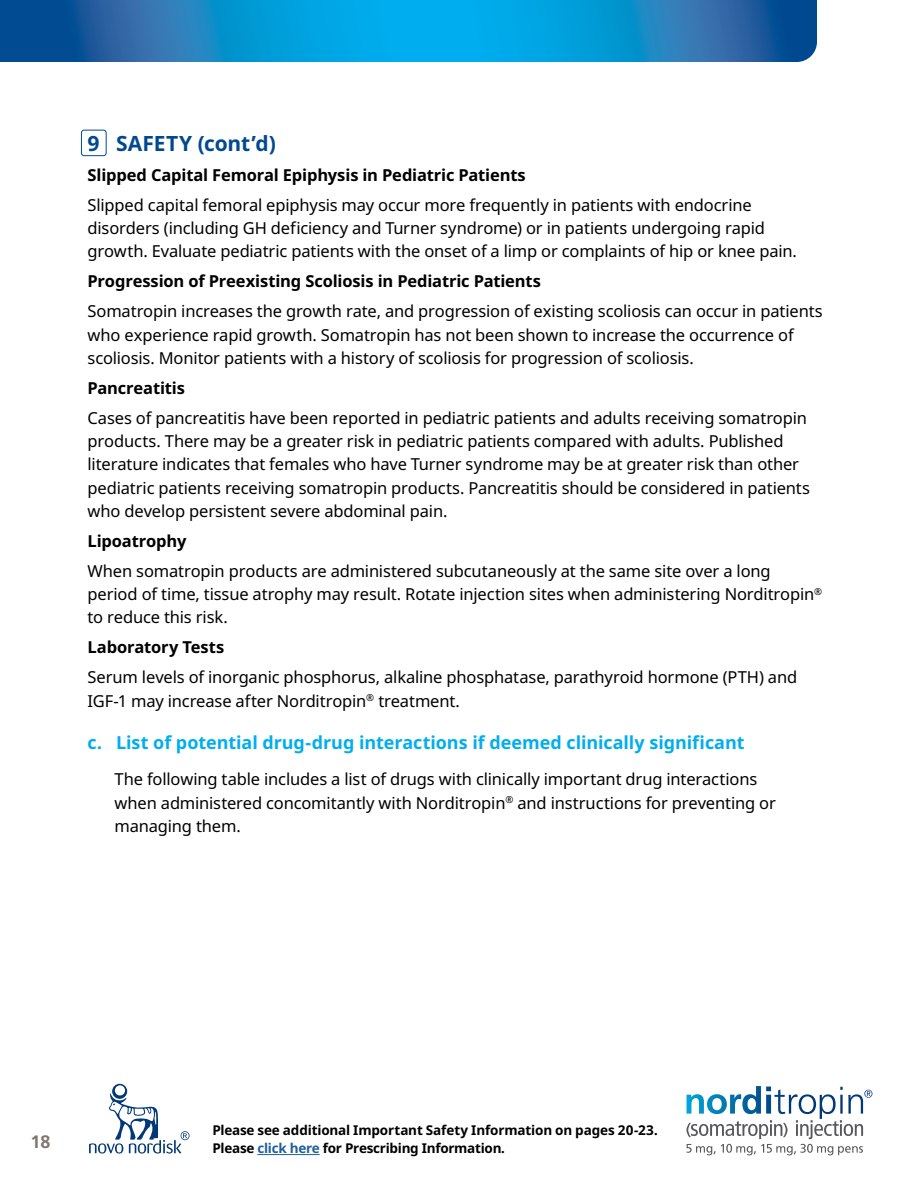
<style>
.page{position:relative;width:918px;height:1188px;background:#fff}
.page>*{position:absolute;margin:0;border:0;box-sizing:border-box;transform-origin:0 0}
.t1{font:700 21px "Apis";letter-spacing:.005em;color:#004990}
.t2{font:700 18px "Apis";letter-spacing:-.005em;color:#00aeef}
.t3{font:700 18px "Frutiger LT Std";color:#827770}
.t4{font:16.5px/23.2px "Apis";letter-spacing:-.01em;color:#000}
.t5{font:700 16.5px "Apis";letter-spacing:-.01em;color:#000}
.t6{font:700 13.5px/18px "Apis";letter-spacing:-.015em;color:#000}
.s1{color:#215e9e}
</style>
<div class="page">
<svg style="left:686px;top:1086px;width:186px;height:69px"></svg>
<svg style="left:0;top:0;width:817px;height:62px"></svg>
<svg style="left:89px;top:1084px;width:101px;height:70px"></svg>
<hr style="left:257px;top:1154px;width:63px;height:1px;background:#215e9e">
<div style="left:81px;top:130px;width:26px;height:26px;border:1px solid #004990;border-radius:3px"></div>
<p class="t1" style="left:88px;top:129px;width:190px">9 SAFETY (cont’d)</p>
<p class="t5" style="left:88px;top:163px;width:440px">Slipped Capital Femoral Epiphysis in Pediatric Patients</p>
<p class="t4" style="left:88px;top:194px;width:711px">Slipped capital femoral epiphysis may occur more frequently in patients with endocrine disorders (including GH deficiency and Turner syndrome) or in patients undergoing rapid growth. Evaluate pediatric patients with the onset of a limp or complaints of hip or knee pain.</p>
<p class="t5" style="left:88px;top:270px;width:455px">Progression of Preexisting Scoliosis in Pediatric Patients</p>
<p class="t4" style="left:88px;top:300px;width:737px">Somatropin increases the growth rate, and progression of existing scoliosis can occur in patients who experience rapid growth. Somatropin has not been shown to increase the occurrence of scoliosis. Monitor patients with a history of scoliosis for progression of scoliosis.</p>
<p class="t5" style="left:88px;top:376px;width:99px">Pancreatitis</p>
<p class="t4" style="left:88px;top:407px;width:724px">Cases of pancreatitis have been reported in pediatric patients and adults receiving somatropin products. There may be a greater risk in pediatric patients compared with adults. Published literature indicates that females who have Turner syndrome may be at greater risk than other pediatric patients receiving somatropin products. Pancreatitis should be considered in patients who develop persistent severe abdominal pain.</p>
<p class="t5" style="left:88px;top:529px;width:100px">Lipoatrophy</p>
<p class="t4" style="left:88px;top:560px;width:736px">When somatropin products are administered subcutaneously at the same site over a long period of time, tissue atrophy may result. Rotate injection sites when administering Norditropin<sup>® </sup>to reduce this risk.</p>
<p class="t5" style="left:88px;top:636px;width:138px">Laboratory Tests</p>
<p class="t4" style="left:88px;top:666px;width:711px">Serum levels of inorganic phosphorus, alkaline phosphatase, parathyroid hormone (PTH) and<br>IGF-1 may increase after Norditropin<sup>®</sup> treatment.</p>
<p class="t2" style="left:88px;top:729px;width:658px">c. List of potential drug-drug interactions if deemed clinically significant</p>
<p class="t4" style="left:115px;top:768px;width:663px">The following table includes a list of drugs with clinically important drug interactions when administered concomitantly with Norditropin<sup>®</sup> and instructions for preventing or managing them.</p>
<p class="t3" style="left:30px;top:1131px;width:22px">18</p>
<p class="t6" style="left:212px;top:1122px;width:447px">Please see additional Important Safety Information on pages 20-23.<br>Please <span class="s1">click here</span> for Prescribing Information.</p>
</div>
